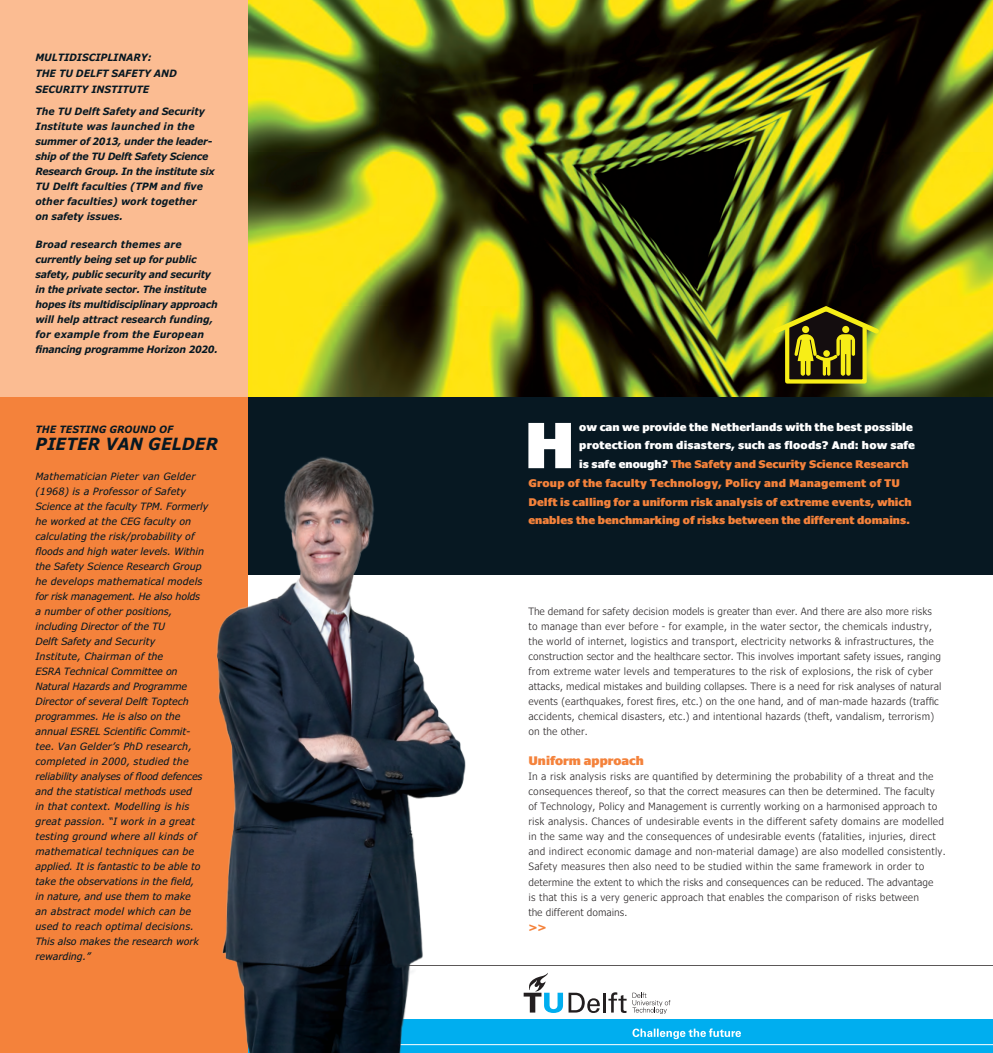
<style>
.page{position:relative;width:993px;height:1053px;background:#fff}
.page>*{position:absolute;margin:0;border:0;box-sizing:border-box;transform-origin:0 0}
.t1{font:900 62.25px "Tahoma Tu";color:#fff}
.t2{font:italic 700 16.88px "Tahoma Tu";letter-spacing:.025em;color:#071822}
.t3{font:900 11.88px "Tahoma Tu";color:#f4823b}
.t4{font:900 10.62px "Tahoma Tu";color:#f4823b}
.t5{font:900 10.62px "Tahoma Tu";letter-spacing:.02em;color:#f4823b}
.t6{font:900 10.62px "Tahoma Tu";letter-spacing:.02em;color:#fff}
.t7{font:900 10.62px "Tahoma Tu";color:#fff}
.t8{font:300 10.12px/15px "Tahoma Tu";letter-spacing:.02em;color:#231f20}
.t9{font:italic 10.12px/15px "Tahoma Tu";color:#071822}
.t10{font:italic 700 10.12px/15px "Tahoma Tu";color:#071822}
.t11{font:italic 700 10.12px/15px "Tahoma Tu";letter-spacing:-.02em;color:#071822}
.t12{font:900 10.12px "Tahoma Tu";color:#f4823b}
.s1{color:#fff}
</style>
<div class="page">
<img style="left:248px;top:0;width:744px;height:397px">
<div style="left:237px;top:397px;width:755px;height:177px;background:#071822"></div>
<div style="left:248px;top:1019px;width:744px;height:33px;background:#00aeef"></div>
<hr style="left:248px;top:1044px;width:744px;height:1px;background:#fff">
<svg style="left:632px;top:992px;width:38px;height:21px"></svg>
<hr style="left:602px;top:992px;width:3px;height:20px;background:#231f20">
<svg style="left:608px;top:992px;width:18px;height:20px"></svg>
<svg style="left:523px;top:973px;width:76px;height:39px"></svg>
<svg style="left:632px;top:1028px;width:108px;height:11px"></svg>
<hr style="left:248px;top:965px;width:744px;height:1px;background:#231f20">
<div style="left:0;top:0;width:248px;height:1052px;background:#fbbc92"></div>
<div style="left:0;top:397px;width:248px;height:655px;background:#f4823b"></div>
<img style="left:216px;top:457px;width:270px;height:595px">
<svg style="left:768px;top:303px;width:114px;height:79px;background:#726f13"></svg>
<div style="left:784px;top:325px;width:82px;height:58px;border:4px solid #f7ee17"></div>
<p class="t10" style="left:35px;top:50px;width:142px;line-height:15.6px">Multidisciplinary:<br>the TU Delft Safety and<br>Security Institute</p>
<p class="t10" style="left:35px;top:104px;width:181px">The TU Delft Safety and Security<br>Institute was launched in the summer of 2013, under the leader&shy;ship of the TU Delft Safety Science<br>Research Group. In the institute six<br>TU Delft faculties (TPM and five other faculties) work together<br>on safety issues.</p>
<p class="t11" style="left:35px;top:236px;width:184px">Broad research themes are currently being set up for public safety, public security and security in the private sector. The institute hopes its multidisciplinary approach will help attract research funding, for example from the European financing programme Horizon 2020.</p>
<p class="t10" style="left:35px;top:421px;width:137px">The testing ground of</p>
<h2 class="t2" style="left:35px;top:433px;width:184px">Pieter van Gelder</h2>
<p class="t9" style="left:35px;top:468px;width:174px">Mathematician Pieter van Gelder (1968) is a Professor of Safety<br>Science at the faculty TPM. Formerly he worked at the CEG faculty on calculating the risk/probability of floods and high water levels. Within the Safety Science Research Group he develops mathematical models for risk management. He also holds<br>a number of other positions, including Director of the TU<br>Delft Safety and Security<br>Institute, Chairman of the<br>ESRA Technical Committee on<br>Natural Hazards and Programme<br>Director of several Delft Toptech programmes. He is also on the annual ESREL Scientific Commit&shy;tee. Van Gelder’s PhD research, completed in 2000, studied the reliability analyses of flood defences and the statistical methods used<br>in that context. Modelling is his great passion. “I work in a great testing ground where all kinds of mathematical techniques can be applied. It is fantastic to be able to take the observations in the field,<br>in nature, and use them to make<br>an abstract model which can be used to reach optimal decisions.<br>This also makes the research work rewarding.”</p>
<h1 class="t1" style="left:523px;top:406px;width:53px">H</h1>
<p class="t7" style="left:579px;top:420px;width:335px">ow can we provide the Netherlands with the best possible</p>
<p class="t6" style="left:579px;top:439px;width:337px">protection from disasters, such as floods? And: how safe</p>
<p class="t4" style="left:579px;top:457px;width:331px"><span class="s1">is safe enough?</span> The Safety and Security Science Research</p>
<p class="t5" style="left:528px;top:476px;width:373px">Group of the faculty Technology, Policy and Management of TU</p>
<p class="t4" style="left:528px;top:495px;width:384px">Delft is calling for a uniform risk analysis of extreme events, which</p>
<p class="t4" style="left:528px;top:514px;width:383px">enables the benchmarking of risks between the different domains.</p>
<p class="t8" style="left:528px;top:603px;width:414px">The demand for safety decision models is greater than ever. And there are also more risks to manage than ever before - for example, in the water sector, the chemicals industry, the world of internet, logistics and transport, electricity networks &amp; infrastructures, the construction sector and the healthcare sector. This involves important safety issues, ranging from extreme water levels and temperatures to the risk of explosions, the risk of cyber attacks, medical mistakes and building collapses. There is a need for risk analyses of natural events (earthquakes, forest fires, etc.) on the one hand, and of man-made hazards (traffic accidents, chemical disasters, etc.) and intentional hazards (theft, vandalism, terrorism) on the other.</p>
<p class="t3" style="left:528px;top:753px;width:117px">Uniform approach</p>
<p class="t8" style="left:528px;top:768px;width:418px">In a risk analysis risks are quantified by determining the probability of a threat and the consequences thereof, so that the correct measures can then be determined. The faculty of Technology, Policy and Management is currently working on a harmonised approach to risk analysis. Chances of undesirable events in the different safety domains are modelled in the same way and the consequences of undesirable events (fatalities, injuries, direct and indirect economic damage and non-material damage) are also modelled consistently.<br>Safety measures then also need to be studied within the same framework in order to determine the extent to which the risks and consequences can be reduced. The advantage<br>is that this is a very generic approach that enables the comparison of risks between<br>the different domains.</p>
<p class="t12" style="left:528px;top:920px;width:20px">&gt;&gt;</p>
</div>
